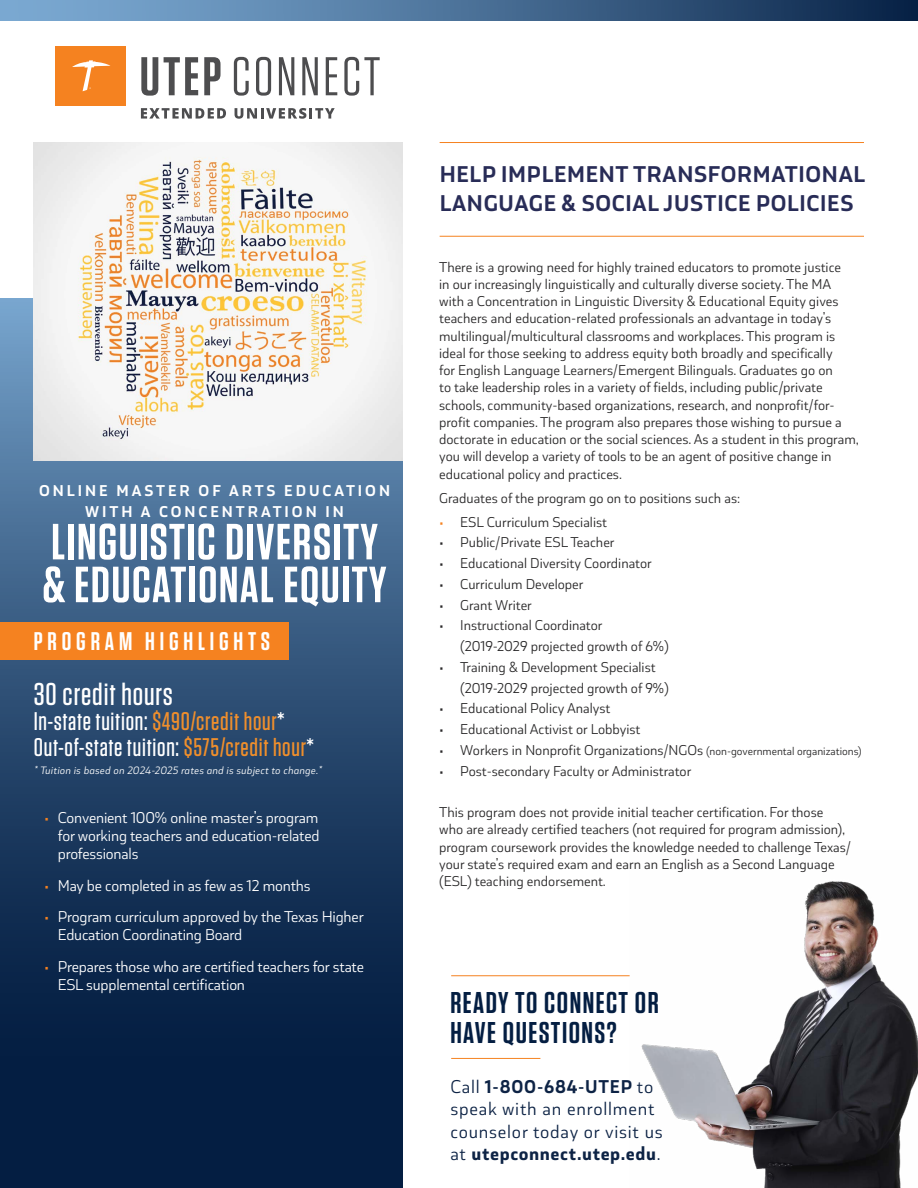
<style>
.page{position:relative;width:918px;height:1188px;background:#fff}
.page>*{position:absolute;margin:0;border:0;box-sizing:border-box;transform-origin:0 0}
.t1{font:600 50.7px/42.8px "Tungsten";letter-spacing:.03em;color:#fff}
.t2{font:500 31.5px "Tungsten";letter-spacing:.03em;color:#fff}
.t3{font:600 30px/30px "Tungsten";letter-spacing:.05em;color:#041e42}
.t4{font:500 25.5px/25.5px "Tungsten";letter-spacing:.03em;color:#fff}
.t5{font:600 25.5px "Tungsten";letter-spacing:.19em;color:#fff}
.t6{font:700 24px/28.5px "Coversans";letter-spacing:.03em;color:#282c57}
.t7{font:700 20.25px "Coversans";letter-spacing:.03em;color:#0d2345}
.t8{font:19.5px/22.5px "Coversans";letter-spacing:.04em;color:#0d2345}
.t9{font:16.5px/18px "Coversans";letter-spacing:-.01em;color:#fff}
.t10{font:700 16.5px/21px "Coversans";letter-spacing:.18em;color:#fff;text-align:center}
.t11{font:15px/17.2px "Coversans";color:#292829}
.t12{font:italic 11.25px "Coversans";letter-spacing:.02em;color:#fff}
.s1{color:#f08f2c}
.s2{color:#f58220}
.s3{font-size:12px}
.s4{font-weight:700}
.s5{font-weight:400;font-size:19.5px}
</style>
<div class="page">
<div style="left:0;top:0;width:918px;height:20px;background:linear-gradient(to right,#85b5de,#0d284c)"></div>
<hr style="left:451px;top:1058px;width:89px;height:1px;background:#f58220">
<hr style="left:451px;top:975px;width:179px;height:1px;background:#f58220">
<svg style="left:0;top:298px;width:403px;height:890px;background:#224166"></svg>
<div style="left:56px;top:46px;width:70px;height:60px;background:#f58220"></div>
<svg style="left:72px;top:60px;width:38px;height:31px"></svg>
<svg style="left:141px;top:108px;width:85px;height:11px"></svg>
<svg style="left:235px;top:108px;width:100px;height:11px"></svg>
<svg style="left:141px;top:57px;width:17px;height:39px"></svg>
<svg style="left:164px;top:57px;width:34px;height:38px"></svg>
<svg style="left:204px;top:57px;width:17px;height:38px"></svg>
<svg style="left:234px;top:57px;width:15px;height:39px"></svg>
<svg style="left:256px;top:57px;width:15px;height:39px"></svg>
<svg style="left:279px;top:57px;width:15px;height:38px"></svg>
<svg style="left:302px;top:57px;width:16px;height:38px"></svg>
<svg style="left:326px;top:57px;width:11px;height:38px"></svg>
<svg style="left:344px;top:57px;width:36px;height:39px"></svg>
<div style="left:0;top:622px;width:288px;height:38px;background:#f58220"></div>
<hr style="left:440px;top:236px;width:424px;height:1px;background:#f58220">
<hr style="left:440px;top:142px;width:424px;height:1px;background:#f58220">
<img style="left:641px;top:881px;width:277px;height:307px">
<img style="left:34px;top:142px;width:369px;height:318px">
<p class="t10" style="left:39px;top:480px;width:353px">ONLINE MASTER OF ARTS EDUCATION<br>WITH A CONCENTRATION IN</p>
<p class="t1" style="left:43px;top:521px;width:345px">LINGUISTIC DIVERSITY &amp; EDUCATIONAL EQUITY</p>
<p class="t5" style="left:34px;top:627px;width:238px">PROGRAM HIGHLIGHTS</p>
<p class="t2" style="left:34px;top:677px;width:141px">30 credit hours</p>
<p class="t4" style="left:34px;top:709px;width:281px">In-state tuition: <span class="s1">$490/credit hour</span>*<br>Out-of-state tuition: <span class="s1">$575/credit hour</span>*</p>
<p class="t12" style="left:34px;top:763px;width:290px">* Tuition is based on 2024-2025 rates and is subject to change.*</p>
<p class="t9" style="left:58px;top:809px;width:263px;text-align:justify;text-indent:-14px"><span class="s2">•</span> Convenient 100% online master’s program for working teachers and education-related professionals</p>
<p class="t9" style="left:44px;top:876px;width:268px"><span class="s2">•</span> May be completed in as few as 12 months</p>
<p class="t9" style="left:58px;top:908px;width:308px;text-indent:-14px"><span class="s2">•</span> Program curriculum approved by the Texas Higher<br>Education Coordinating Board</p>
<p class="t9" style="left:58px;top:957px;width:308px;text-indent:-14px"><span class="s2">•</span> Prepares those who are certified teachers for state<br>ESL supplemental certification</p>
<p class="t6" style="left:440px;top:161px;width:427px">HELP IMPLEMENT TRANSFORMATIONAL<br>LANGUAGE &amp; SOCIAL JUSTICE POLICIES</p>
<p class="t11" style="left:439px;top:258px;width:421px">There is a growing need for highly trained educators to promote justice<br>in our increasingly linguistically and culturally diverse society. The MA with a Concentration in Linguistic Diversity &amp; Educational Equity gives teachers and education-related professionals an advantage in today’s multilingual/multicultural classrooms and workplaces. This program is ideal for those seeking to address equity both broadly and specifically<br>for English Language Learners/Emergent Bilinguals. Graduates go on<br>to take leadership roles in a variety of fields, including public/private schools, community-based organizations, research, and nonprofit/for&shy;profit companies. The program also prepares those wishing to pursue a doctorate in education or the social sciences. As a student in this program, you will develop a variety of tools to be an agent of positive change in educational policy and practices.</p>
<p class="t11" style="left:439px;top:489px;width:303px">Graduates of the program go on to positions such as:</p>
<p class="t11" style="left:439px;top:513px;width:169px"><span class="s2">•</span> ESL Curriculum Specialist</p>
<p class="t11" style="left:439px;top:534px;width:177px">• Public/Private ESL Teacher</p>
<p class="t11" style="left:439px;top:554px;width:214px">• Educational Diversity Coordinator</p>
<p class="t11" style="left:439px;top:575px;width:146px">• Curriculum Developer</p>
<p class="t11" style="left:439px;top:596px;width:94px">• Grant Writer</p>
<p class="t11" style="left:439px;top:617px;width:165px">• Instructional Coordinator</p>
<p class="t11" style="left:460px;top:637px;width:210px">(2019-2029 projected growth of 6%)</p>
<p class="t11" style="left:439px;top:658px;width:218px">• Training &amp; Development Specialist</p>
<p class="t11" style="left:460px;top:679px;width:210px">(2019-2029 projected growth of 9%)</p>
<p class="t11" style="left:439px;top:700px;width:173px">• Educational Policy Analyst</p>
<p class="t11" style="left:439px;top:721px;width:203px">• Educational Activist or Lobbyist</p>
<p class="t11" style="left:439px;top:741px;width:424px">• Workers in Nonprofit Organizations/NGOs <span class="s3">(non-governmental organizations)</span></p>
<p class="t11" style="left:439px;top:762px;width:254px">• Post-secondary Faculty or Administrator</p>
<p class="t11" style="left:439px;top:804px;width:413px">This program does not provide initial teacher certification. For those who are already certified teachers (not required for program admission), program coursework provides the knowledge needed to challenge Texas/ your state’s required exam and earn an English as a Second Language (ESL) teaching endorsement.</p>
<p class="t3" style="left:450px;top:988px;width:210px">READY TO CONNECT OR<br>HAVE QUESTIONS?</p>
<p class="t8" style="left:450px;top:1075px;width:214px">Call <span class="s4">1-800-684-UTEP</span> to speak with an enrollment counselor today or visit us</p>
<p class="t7" style="left:450px;top:1142px;width:212px"><span class="s5">at</span> utepconnect.utep.edu<span class="s5">.</span></p>
</div>
